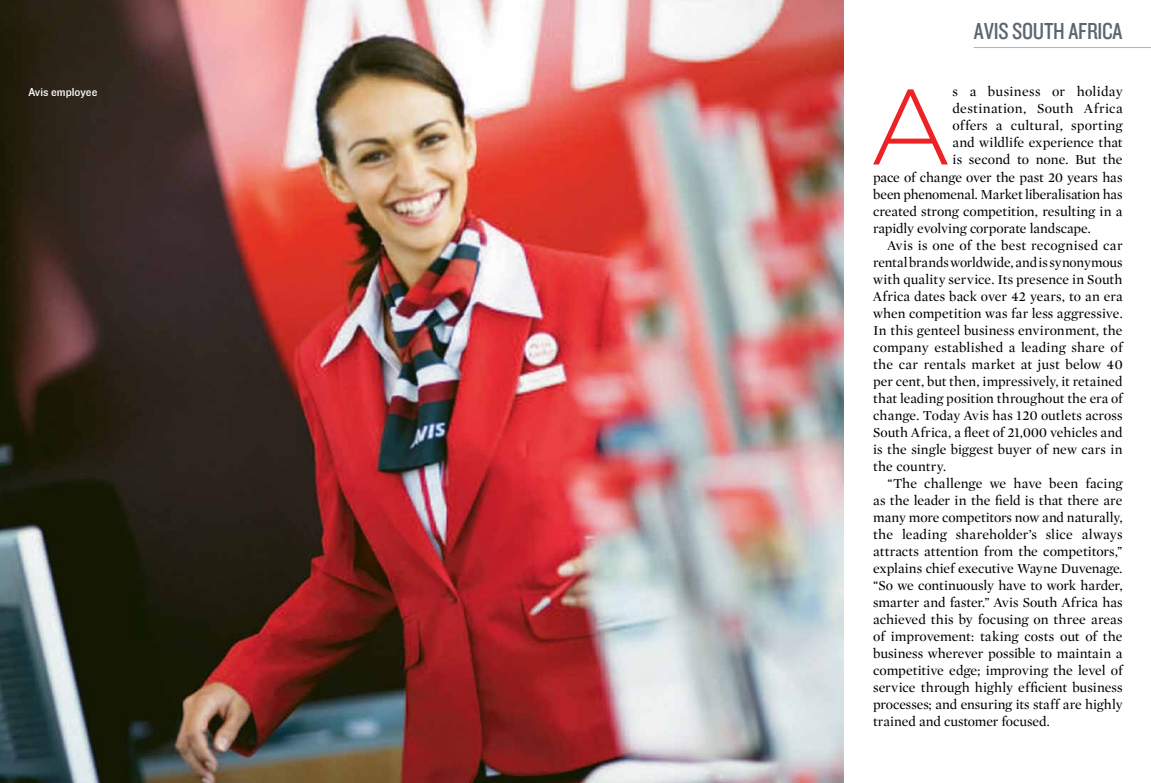
<style>
.page{position:relative;width:1151px;height:783px;background:#fff}
.page>*{position:absolute;margin:0;border:0;box-sizing:border-box;transform-origin:0 0}
.t1{font:300 106.4px "Gotham HTF";color:#ed2224}
.t2{font:24px "Knockout HTF29 Junior Liteweight";letter-spacing:-.01em;color:#5c6670}
.t3{font:14px "Mercury Display Roman";color:#000}
.t4{font:14px "Mercury Display Roman";letter-spacing:.025em;color:#000}
.t5{font:12px "Knockout HTF31 Junior Middlewt";color:#fff}
</style>
<div class="page">
<img style="left:0;top:0;width:843px;height:782px">
<hr style="left:974px;top:47px;width:177px;height:1px;background:#adb3b8">
<p class="t5" style="left:28px;top:86px;width:71px">Avis employee</p>
<h2 class="t2" style="left:974px;top:18px;width:150px">AVIS SOUTH AFRICA</h2>
<h1 class="t1" style="left:868px;top:69px;width:86px">A</h1>
<p class="t3" style="left:952px;top:84px;width:172px">s a business or holiday</p>
<p class="t4" style="left:952px;top:101px;width:172px">destination, South Africa</p>
<p class="t3" style="left:952px;top:118px;width:172px">offers a cultural, sporting</p>
<p class="t3" style="left:952px;top:135px;width:172px">and wildlife experience that</p>
<p class="t3" style="left:952px;top:152px;width:172px">is second to none. But the</p>
<p class="t3" style="left:873px;top:169px;width:251px">pace of change over the past 20 years has</p>
<p class="t3" style="left:873px;top:186px;width:251px">been phenomenal. Market liberalisation has</p>
<p class="t3" style="left:873px;top:203px;width:251px">created strong competition, resulting in a</p>
<p class="t3" style="left:873px;top:220px;width:219px">rapidly evolving corporate landscape.</p>
<p class="t3" style="left:887px;top:237px;width:237px">Avis is one of the best recognised car</p>
<p class="t3" style="left:873px;top:254px;width:251px">rental brands worldwide, and is synonymous</p>
<p class="t3" style="left:873px;top:271px;width:251px">with quality service. Its presence in South</p>
<p class="t3" style="left:873px;top:288px;width:251px">Africa dates back over 42 years, to an era</p>
<p class="t3" style="left:873px;top:305px;width:251px">when competition was far less aggressive.</p>
<p class="t3" style="left:873px;top:322px;width:251px">In this genteel business environment, the</p>
<p class="t3" style="left:873px;top:339px;width:251px">company established a leading share of</p>
<p class="t3" style="left:873px;top:356px;width:251px">the car rentals market at just below 40</p>
<p class="t3" style="left:873px;top:373px;width:251px">per cent, but then, impressively, it retained</p>
<p class="t3" style="left:873px;top:390px;width:251px">that leading position throughout the era of</p>
<p class="t3" style="left:873px;top:407px;width:251px">change. Today Avis has 120 outlets across</p>
<p class="t3" style="left:873px;top:424px;width:251px">South Africa, a fleet of 21,000 vehicles and</p>
<p class="t3" style="left:873px;top:441px;width:251px">is the single biggest buyer of new cars in</p>
<p class="t3" style="left:873px;top:458px;width:74px">the country.</p>
<p class="t3" style="left:887px;top:475px;width:237px">“The challenge we have been facing</p>
<p class="t3" style="left:873px;top:492px;width:251px">as the leader in the field is that there are</p>
<p class="t3" style="left:873px;top:509px;width:251px">many more competitors now and naturally,</p>
<p class="t3" style="left:873px;top:526px;width:251px">the leading shareholder’s slice always</p>
<p class="t3" style="left:873px;top:543px;width:251px">attracts attention from the competitors,”</p>
<p class="t3" style="left:873px;top:560px;width:251px">explains chief executive Wayne Duvenage.</p>
<p class="t3" style="left:873px;top:577px;width:251px">“So we continuously have to work harder,</p>
<p class="t3" style="left:873px;top:594px;width:251px">smarter and faster.” Avis South Africa has</p>
<p class="t3" style="left:873px;top:611px;width:251px">achieved this by focusing on three areas</p>
<p class="t3" style="left:873px;top:628px;width:251px">of improvement: taking costs out of the</p>
<p class="t3" style="left:873px;top:645px;width:251px">business wherever possible to maintain a</p>
<p class="t3" style="left:873px;top:662px;width:251px">competitive edge; improving the level of</p>
<p class="t3" style="left:873px;top:679px;width:251px">service through highly efficient business</p>
<p class="t3" style="left:873px;top:696px;width:251px">processes; and ensuring its staff are highly</p>
<p class="t3" style="left:873px;top:713px;width:178px">trained and customer focused.</p>
</div>
